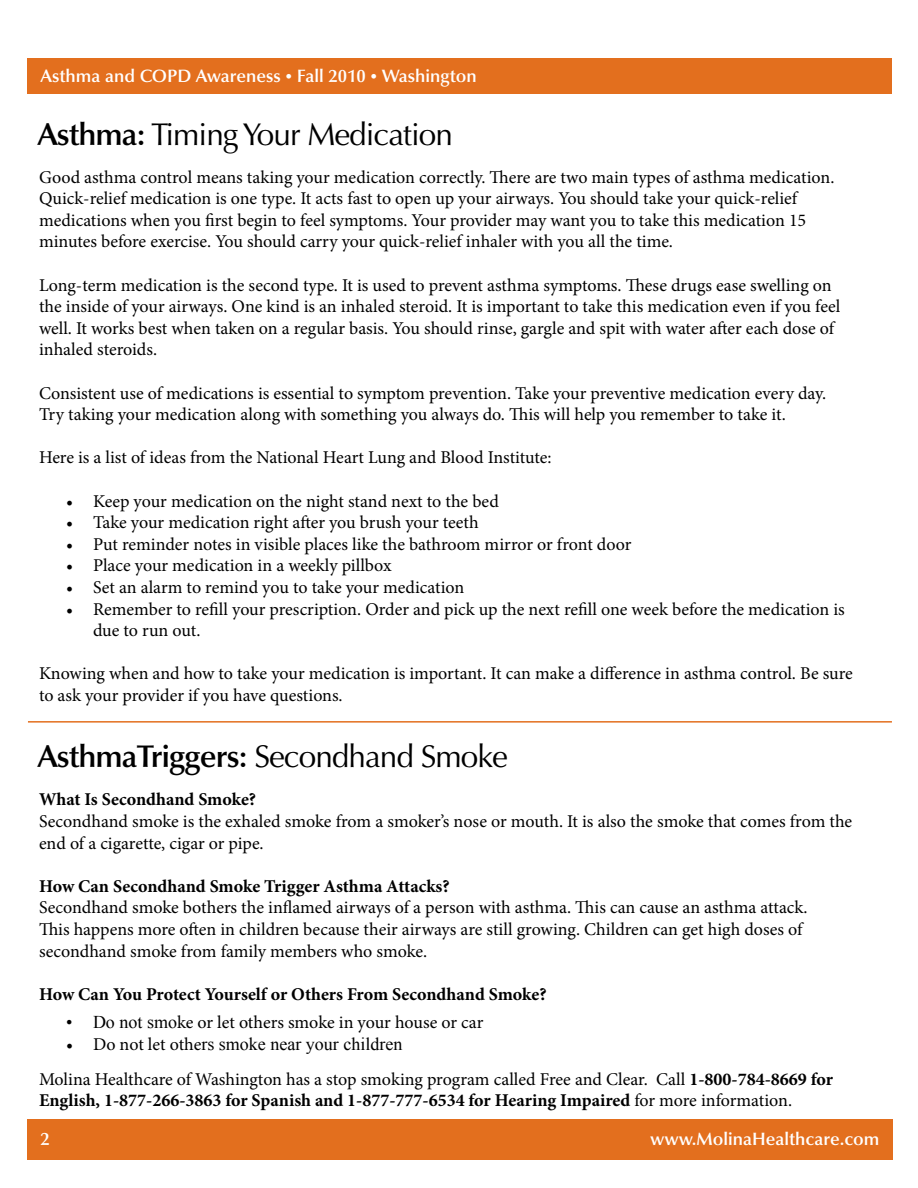
<style>
.page{position:relative;width:918px;height:1188px;background:#fff}
.page>*{position:absolute;margin:0;border:0;box-sizing:border-box;transform-origin:0 0}
.t1{font:600 31.5px "Optima LT Std";letter-spacing:-.03em;color:#000}
.t2{font:31.5px "Optima LT Std";letter-spacing:-.03em;color:#000}
.t3{font:18px/21.6px "Minion Pro";color:#000}
.t4{font:700 18px "Minion Pro";color:#000}
.t5{font:600 18px "Optima LT Std";color:#fff}
.t6{font:18px "Times New Roman";color:#000}
.s1{font-size:13.5px}
.s2{font-weight:600}
.s3{font-weight:400}
.s4{font-family:"Times New Roman"}
.s5{font-family:"Minion Pro"}
.s6{font-weight:700}
</style>
<div class="page">
<hr style="left:28px;top:721px;width:864px;height:2px;background:#e36f1e">
<div style="left:27px;top:58px;width:864px;height:36px;background:#e36f1e"></div>
<div style="left:27px;top:1119px;width:866px;height:40px;background:#e36f1e"></div>
<p class="t5" style="left:40px;top:66px;width:438px">Asthma and COPD Awareness <span class="s1">•</span> Fall 2010 <span class="s1">•</span> Washington</p>
<h1 class="t2" style="left:38px;top:116px;width:417px"><span class="s2">Asthma:</span> Timing Your Medication</h1>
<p class="t3" style="left:39px;top:166px;width:797px">Good asthma control means taking your medication correctly. There are two main types of asthma medication.<br>Quick-relief medication is one type. It acts fast to open up your airways. You should take your quick-relief medications when you first begin to feel symptoms. Your provider may want you to take this medication 15 minutes before exercise. You should carry your quick-relief inhaler with you all the time.</p>
<p class="t3" style="left:39px;top:274px;width:803px">Long-term medication is the second type. It is used to prevent asthma symptoms. These drugs ease swelling on the inside of your airways. One kind is an inhaled steroid. It is important to take this medication even if you feel well. It works best when taken on a regular basis. You should rinse, gargle and spit with water after each dose of inhaled steroids.</p>
<p class="t3" style="left:39px;top:382px;width:789px">Consistent use of medications is essential to symptom prevention. Take your preventive medication every day.<br>Try taking your medication along with something you always do. This will help you remember to take it.</p>
<p class="t3" style="left:39px;top:447px;width:514px">Here is a list of ideas from the National Heart Lung and Blood Institute:</p>
<p class="t3" style="left:66px;top:490px;width:434px">• Keep your medication on the night stand next to the bed</p>
<p class="t3" style="left:66px;top:512px;width:414px">• Take your medication right after you brush your teeth</p>
<p class="t3" style="left:66px;top:533px;width:567px">• Put reminder notes in visible places like the bathroom mirror or front door</p>
<p class="t3" style="left:66px;top:555px;width:327px">• Place your medication in a weekly pillbox</p>
<p class="t3" style="left:66px;top:577px;width:400px">• Set an alarm to remind you to take your medication</p>
<p class="t3" style="left:93px;top:598px;width:753px;text-indent:-27px">• Remember to refill your prescription. Order and pick up the next refill one week before the medication is due to run out.</p>
<p class="t3" style="left:39px;top:663px;width:815px">Knowing when and how to take your medication is important. It can make a difference in asthma control. Be sure to ask your provider if you have questions.</p>
<h1 class="t1" style="left:38px;top:738px;width:472px">AsthmaTriggers: <span class="s3">Secondhand Smoke</span></h1>
<p class="t4" style="left:39px;top:787px;width:219px">What Is Secondhand Smoke?</p>
<p class="t3" style="left:39px;top:811px;width:815px">Secondhand smoke is the exhaled smoke from a smoker’s nose or mouth. It is also the smoke that comes from the end of a cigarette, cigar or pipe.</p>
<p class="t4" style="left:39px;top:873px;width:412px">How Can Secondhand Smoke Trigger Asthma Attacks?</p>
<p class="t3" style="left:39px;top:897px;width:770px">Secondhand smoke bothers the inflamed airways of a person with asthma. This can cause an asthma attack.<br>This happens more often in children because their airways are still growing. Children can get high doses of secondhand smoke from family members who smoke.</p>
<p class="t4" style="left:39px;top:981px;width:509px">How Can You Protect Yourself or Others From Secondhand Smoke?</p>
<p class="t3" style="left:66px;top:1012px;width:419px"><span class="s4">• Do not smo</span>ke or let others smoke in your house or car</p>
<p class="t6" style="left:66px;top:1032px;width:338px"><span class="s5">• Do not let othe</span>rs smoke near your children</p>
<p class="t3" style="left:39px;top:1068px;width:796px">Molina Healthcare of Washington has a stop smoking program called Free and Clear. Call <span class="s6">1-800-784-8669 for<br>English, 1-877-266-3863 for Spanish and 1-877-777-6534 for Hearing Impaired</span> for more information.</p>
<p class="t5" style="left:40px;top:1129px;width:11px">2</p>
<p class="t5" style="left:650px;top:1129px;width:231px">www.MolinaHealthcare.com</p>
</div>
